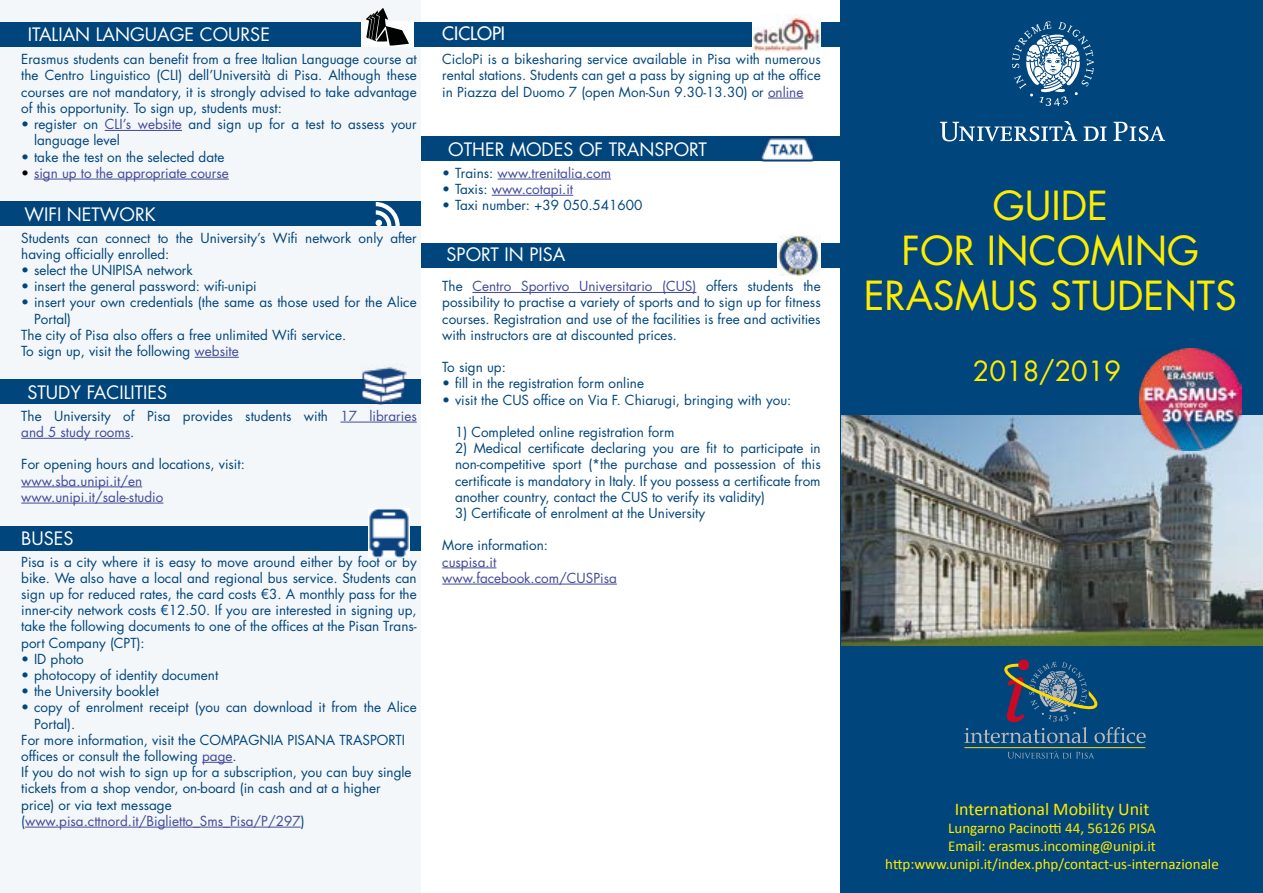
<style>
.page{position:relative;width:1263px;height:893px;background:#fff}
.page>*{position:absolute;margin:0;border:0;box-sizing:border-box;transform-origin:0 0}
.t1{font:39px/45px "Futura Std";color:#ffed00;text-align:center}
.t2{font:27px "Futura Std";color:#ffed00}
.t3{font:18px "Futura Std";color:#fff}
.t4{font:18px "Calibri";color:#ffed00}
.t5{font:500 18px "Futura Std";color:#fff}
.t6{font:15px/18px "Calibri";color:#ffed00;text-align:center}
.t7{font:13.5px/16.2px "Futura Std";color:#00457c;text-align:justify}
.t8{font:13.5px/16.2px "Futura Std";color:#424a9a}
.s1{color:#424a9a}
.s2{color:#000}
.s3{color:#00457c}
</style>
<div class="page">
<div style="left:841px;top:0;width:422px;height:893px;background:#00457c"></div>
<svg style="left:1083px;top:127px;width:24px;height:14px"></svg>
<svg style="left:1113px;top:122px;width:52px;height:19px"></svg>
<svg style="left:940px;top:121px;width:137px;height:20px"></svg>
<svg style="left:1012px;top:21px;width:82px;height:85px"></svg>
<div style="left:0;top:0;width:421px;height:893px;background:#f4f7f9"></div>
<div style="left:0;top:22px;width:863px;height:25px;background:#00457c"></div>
<img style="left:841px;top:416px;width:422px;height:229px">
<hr style="left:964px;top:747px;width:181px;height:1px;background:#ffda00">
<svg style="left:964px;top:662px;width:182px;height:81px"></svg>
<div style="left:1018px;top:659px;width:11px;height:11px;background:#ca0a24;border-radius:50%"></div>
<svg style="left:1008px;top:751px;width:86px;height:8px"></svg>
<img style="left:1140px;top:348px;width:102px;height:102px">
<hr style="left:105px;top:130px;width:77px;height:1px;background:#424a9a">
<hr style="left:34px;top:179px;width:195px;height:1px;background:#424a9a">
<hr style="left:195px;top:357px;width:44px;height:1px;background:#424a9a">
<hr style="left:340px;top:422px;width:77px;height:1px;background:#424a9a">
<hr style="left:21px;top:438px;width:109px;height:1px;background:#424a9a">
<hr style="left:21px;top:486px;width:121px;height:1px;background:#424a9a">
<hr style="left:21px;top:503px;width:142px;height:1px;background:#424a9a">
<hr style="left:202px;top:762px;width:31px;height:1px;background:#424a9a">
<hr style="left:25px;top:827px;width:276px;height:1px;background:#424a9a">
<div style="left:361px;top:21px;width:53px;height:26px;background:#fff"></div>
<svg style="left:366px;top:8px;width:43px;height:38px"></svg>
<div style="left:0;top:201px;width:421px;height:25px;background:#00457c"></div>
<div style="left:0;top:379px;width:421px;height:25px;background:#00457c"></div>
<img style="left:361px;top:367px;width:45px;height:38px">
<img style="left:752px;top:15px;width:69px;height:39px">
<div style="left:0;top:526px;width:421px;height:25px;background:#00457c"></div>
<hr style="left:768px;top:98px;width:35px;height:1px;background:#424a9a">
<hr style="left:497px;top:179px;width:114px;height:1px;background:#424a9a">
<hr style="left:492px;top:195px;width:81px;height:1px;background:#424a9a">
<hr style="left:472px;top:292px;width:224px;height:1px;background:#424a9a">
<hr style="left:442px;top:568px;width:54px;height:1px;background:#424a9a">
<hr style="left:442px;top:584px;width:175px;height:1px;background:#424a9a">
<div style="left:421px;top:136px;width:419px;height:25px;background:#00457c"></div>
<svg style="left:376px;top:202px;width:24px;height:24px"></svg>
<div style="left:421px;top:243px;width:419px;height:25px;background:#00457c"></div>
<img style="left:777px;top:235px;width:44px;height:40px">
<img style="left:368px;top:508px;width:41px;height:49px">
<img style="left:760px;top:136px;width:57px;height:26px">
<h3 class="t3" style="left:28px;top:23px;width:244px">ITALIAN LANGUAGE COURSE</h3>
<p class="t7" style="left:21px;top:51px;width:397px">Erasmus students can benefit from a free Italian Language course at the Centro Linguistico (CLI) dell’Università di Pisa. Although these courses are not mandatory, it is strongly advised to take advantage of this opportunity. To sign up, students must:</p>
<p class="t7" style="left:34px;top:116px;width:384px;text-indent:-13px">• register on <span class="s1">CLI’s website</span> and sign up for a test to assess your language level</p>
<p class="t7" style="left:21px;top:149px;width:205px">• take the test on the selected date</p>
<p class="t8" style="left:21px;top:165px;width:209px"><span class="s2">•</span> sign up to the appropriate course</p>
<h3 class="t3" style="left:25px;top:203px;width:133px">WIFI NETWORK</h3>
<p class="t7" style="left:21px;top:230px;width:397px">Students can connect to the University’s Wifi network only after having officially enrolled:</p>
<p class="t7" style="left:21px;top:262px;width:173px">• select the UNIPISA network</p>
<p class="t7" style="left:21px;top:278px;width:237px">• insert the general password: wifi-unipi</p>
<p class="t7" style="left:21px;top:294px;width:397px">• insert your own credentials (the same as those used for the Alice</p>
<p class="t7" style="left:34px;top:311px;width:39px">Portal)</p>
<p class="t7" style="left:21px;top:327px;width:326px">The city of Pisa also offers a free unlimited Wifi service.</p>
<p class="t7" style="left:21px;top:343px;width:219px">To sign up, visit the following <span class="s1">website</span></p>
<h3 class="t3" style="left:27px;top:381px;width:141px">STUDY FACILITIES</h3>
<p class="t7" style="left:21px;top:408px;width:397px">The University of Pisa provides students with <span class="s1">17 libraries and 5 study rooms</span>.</p>
<p class="t7" style="left:21px;top:456px;width:225px">For opening hours and locations, visit:</p>
<p class="t8" style="left:21px;top:473px;width:144px">www.sba.unipi.it/en www.unipi.it/sale-studio</p>
<h3 class="t3" style="left:21px;top:527px;width:54px">BUSES</h3>
<p class="t7" style="left:21px;top:554px;width:397px">Pisa is a city where it is easy to move around either by foot or by bike. We also have a local and regional bus service. Students can sign up for reduced rates, the card costs €3. A monthly pass for the inner-city network costs €12.50. If you are interested in signing up, take the following documents to one of the offices at the Pisan Trans&shy;port Company (CPT):</p>
<p class="t7" style="left:21px;top:651px;width:64px">• ID photo</p>
<p class="t7" style="left:21px;top:667px;width:199px">• photocopy of identity document</p>
<p class="t7" style="left:21px;top:683px;width:139px">• the University booklet</p>
<p class="t7" style="left:21px;top:699px;width:397px">• copy of enrolment receipt (you can download it from the Alice</p>
<p class="t7" style="left:34px;top:716px;width:43px">Portal).</p>
<p class="t7" style="left:21px;top:732px;width:385px">For more information, visit the COMPAGNIA PISANA TRASPORTI</p>
<p class="t7" style="left:21px;top:748px;width:217px">offices or consult the following <span class="s1">page</span>.</p>
<p class="t7" style="left:21px;top:764px;width:392px">If you do not wish to sign up for a subscription, you can buy single</p>
<p class="t7" style="left:21px;top:780px;width:361px">tickets from a shop vendor, on-board (in cash and at a higher</p>
<p class="t7" style="left:21px;top:797px;width:152px">price) or via text message</p>
<p class="t8" style="left:21px;top:813px;width:285px"><span class="s3">(</span>www.pisa.cttnord.it/Biglietto_Sms_Pisa/P/297<span class="s3">)</span></p>
<h3 class="t5" style="left:442px;top:22px;width:64px">CICLOPI</h3>
<p class="t7" style="left:442px;top:51px;width:380px">CicloPi is a bikesharing service available in Pisa with numerous rental stations. Students can get a pass by signing up at the office in Piazza del Duomo 7 (open Mon-Sun 9.30-13.30) or <span class="s1">online</span></p>
<h3 class="t3" style="left:448px;top:138px;width:260px">OTHER MODES OF TRANSPORT</h3>
<p class="t8" style="left:442px;top:165px;width:170px"><span class="s3">• Trains:</span> www.trenitalia.com</p>
<p class="t8" style="left:442px;top:181px;width:132px"><span class="s3">• Taxis:</span> www.cotapi.it</p>
<p class="t7" style="left:442px;top:197px;width:202px">• Taxi number: +39 050.541600</p>
<h3 class="t3" style="left:447px;top:243px;width:120px">SPORT IN PISA</h3>
<p class="t7" style="left:442px;top:278px;width:380px">The <span class="s1">Centro Sportivo Universitario (CUS)</span> offers students the possibility to practise a variety of sports and to sign up for fitness courses. Registration and use of the facilities is free and activities with instructors are at discounted prices.</p>
<p class="t7" style="left:442px;top:359px;width:65px">To sign up:</p>
<p class="t7" style="left:442px;top:375px;width:203px">• fill in the registration form online</p>
<p class="t7" style="left:442px;top:392px;width:351px">• visit the CUS office on Via F. Chiarugi, bringing with you:</p>
<p class="t7" style="left:455px;top:424px;width:221px">1) Completed online registration form</p>
<p class="t7" style="left:455px;top:440px;width:367px">2) Medical certificate declaring you are fit to participate in non-competitive sport (*the purchase and possession of this certificate is mandatory in Italy. If you possess a certificate from another country, contact the CUS to verify its validity)</p>
<p class="t7" style="left:455px;top:505px;width:252px">3) Certificate of enrolment at the University</p>
<p class="t7" style="left:442px;top:537px;width:107px">More information:</p>
<p class="t8" style="left:442px;top:554px;width:176px">cuspisa.it www.facebook.com/CUSPisa</p>
<h1 class="t1" style="left:864px;top:184px;width:375px">GUIDE<br>FOR INCOMING<br>ERASMUS STUDENTS</h1>
<h2 class="t2" style="left:973px;top:354px;width:150px">2018/2019</h2>
<h3 class="t4" style="left:955px;top:798px;width:196px">International Mobility Unit</h3>
<p class="t6" style="left:885px;top:819px;width:335px">Lungarno Pacinotti 44, 56126 PISA<br>Email: erasmus.incoming@unipi.it http:www.unipi.it/index.php/contact-us-internazionale</p>
</div>
